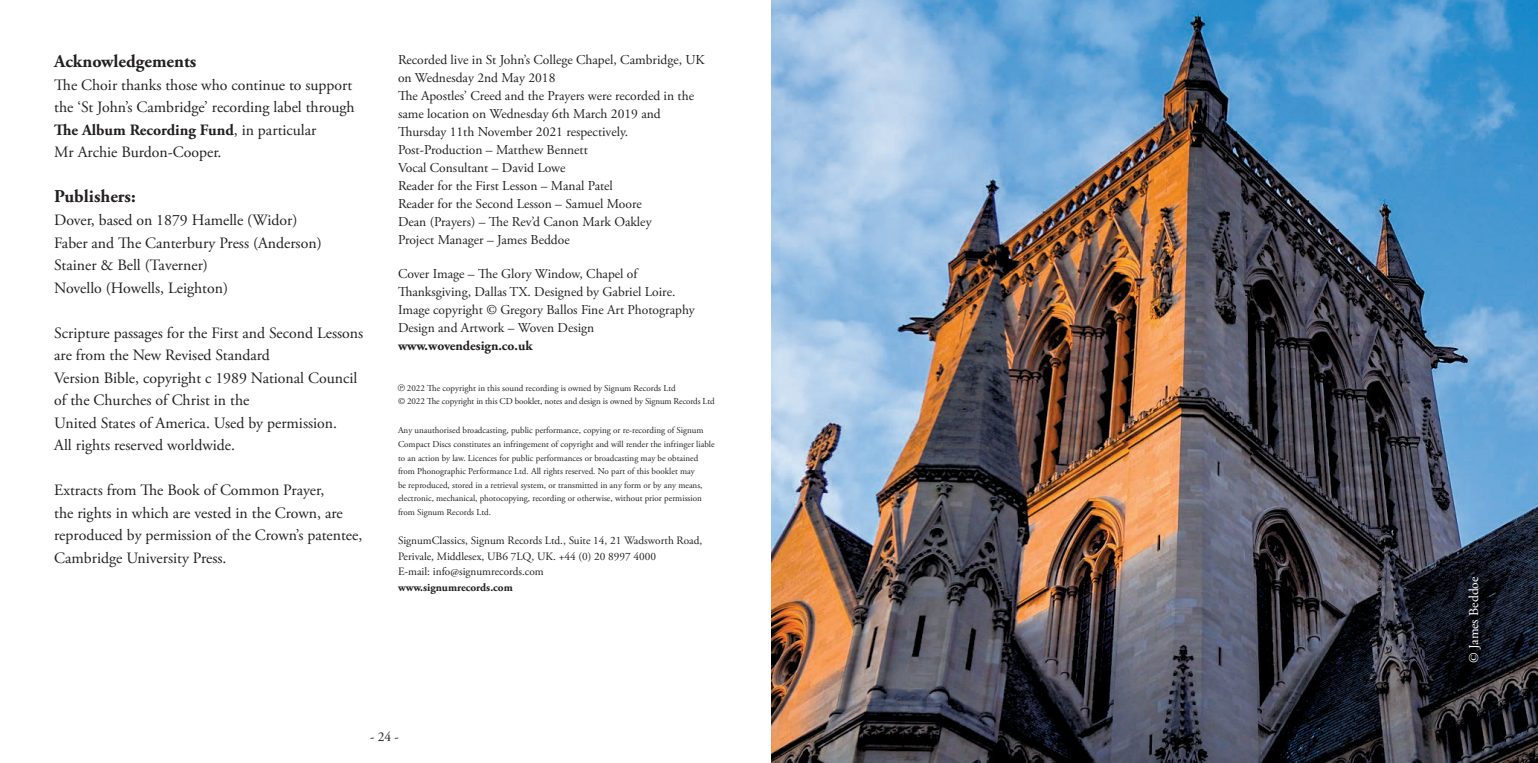
<style>
.page{position:relative;width:1538px;height:763px;background:#fff}
.page>*{position:absolute;margin:0;border:0;box-sizing:border-box;transform-origin:0 0}
.t1{font:700 18px "Adobe Garamond Pro";color:#231f20}
.t2{font:15.75px/22.5px "Adobe Garamond Pro";color:#231f20}
.t3{font:13.5px/18px "Adobe Garamond Pro";color:#231f20}
.t4{font:700 13.5px "Adobe Garamond Pro";color:#231f20}
.t5{font:13.5px "Adobe Garamond Pro";color:#fff}
.t6{font:11.25px/15.8px "Adobe Garamond Pro";color:#231f20}
.t7{font:700 11.25px "Adobe Garamond Pro";color:#231f20}
.t8{font:9px/13.5px "Adobe Garamond Pro";color:#231f20}
.s1{font-weight:700}
.s2{font-family:"LOGO99"}
</style>
<div class="page">
<img style="left:771px;top:0;width:766px;height:762px">
<h1 class="t1" style="left:54px;top:51px;width:143px">Acknowledgements</h1>
<h2 class="t2" style="left:54px;top:74px;width:302px">The Choir thanks those who continue to support the ‘St John’s Cambridge’ recording label through <span class="s1">The Album Recording Fund</span>, in particular<br>Mr Archie Burdon-Cooper.</h2>
<h1 class="t1" style="left:54px;top:186px;width:83px">Publishers:</h1>
<h2 class="t2" style="left:54px;top:209px;width:269px">Dover, based on 1879 Hamelle (Widor)<br>Faber and The Canterbury Press (Anderson)<br>Stainer &amp; Bell (Taverner)<br>Novello (Howells, Leighton)</h2>
<p class="t2" style="left:54px;top:322px;width:310px">Scripture passages for the First and Second Lessons are from the New Revised Standard<br>Version Bible, copyright c 1989 National Council of the Churches of Christ in the<br>United States of America. Used by permission.<br>All rights reserved worldwide.</p>
<h2 class="t2" style="left:54px;top:479px;width:309px">Extracts from The Book of Common Prayer,<br>the rights in which are vested in the Crown, are reproduced by permission of the Crown’s patentee, Cambridge University Press.</h2>
<p class="t3" style="left:398px;top:51px;width:308px">Recorded live in St John’s College Chapel, Cambridge, UK on Wednesday 2nd May 2018<br>The Apostles’ Creed and the Prayers were recorded in the same location on Wednesday 6th March 2019 and Thursday 11th November 2021 respectively.<br>Post-Production – Matthew Bennett<br>Vocal Consultant – David Lowe<br>Reader for the First Lesson – Manal Patel<br>Reader for the Second Lesson – Samuel Moore<br>Dean (Prayers) – The Rev’d Canon Mark Oakley<br>Project Manager – James Beddoe</p>
<h3 class="t3" style="left:398px;top:265px;width:298px">Cover Image – The Glory Window, Chapel of Thanksgiving, Dallas TX. Designed by Gabriel Loire.<br>Image copyright © Gregory Ballos Fine Art Photography Design and Artwork – Woven Design</h3>
<h3 class="t4" style="left:398px;top:338px;width:136px">www.wovendesign.co.uk</h3>
<p class="t8" style="left:398px;top:381px;width:318px"><span class="s2">P</span> 2022 The copyright in this sound recording is owned by Signum Records Ltd<br>© 2022 The copyright in this CD booklet, notes and design is owned by Signum Records Ltd</p>
<p class="t8" style="left:398px;top:424px;width:318px">Any unauthorised broadcasting, public performance, copying or re-recording of Signum Compact Discs constitutes an infringement of copyright and will render the infringer liable to an action by law. Licences for public performances or broadcasting may be obtained from Phonographic Performance Ltd. All rights reserved. No part of this booklet may<br>be reproduced, stored in a retrieval system, or transmitted in any form or by any means, electronic, mechanical, photocopying, recording or otherwise, without prior permission from Signum Records Ltd.</p>
<p class="t6" style="left:398px;top:532px;width:306px">SignumClassics, Signum Records Ltd., Suite 14, 21 Wadsworth Road,<br>Perivale, Middlesex, UB6 7LQ, UK. +44 (0) 20 8997 4000<br>E-mail: info@signumrecords.com</p>
<p class="t7" style="left:398px;top:580px;width:116px">www.signumrecords.com</p>
<h3 class="t5" style="left:1465px;top:663px;width:88px;rotate:-90deg">© James Beddoe</h3>
<h3 class="t3" style="left:370px;top:727px;width:30px">- 24 -</h3>
</div>
